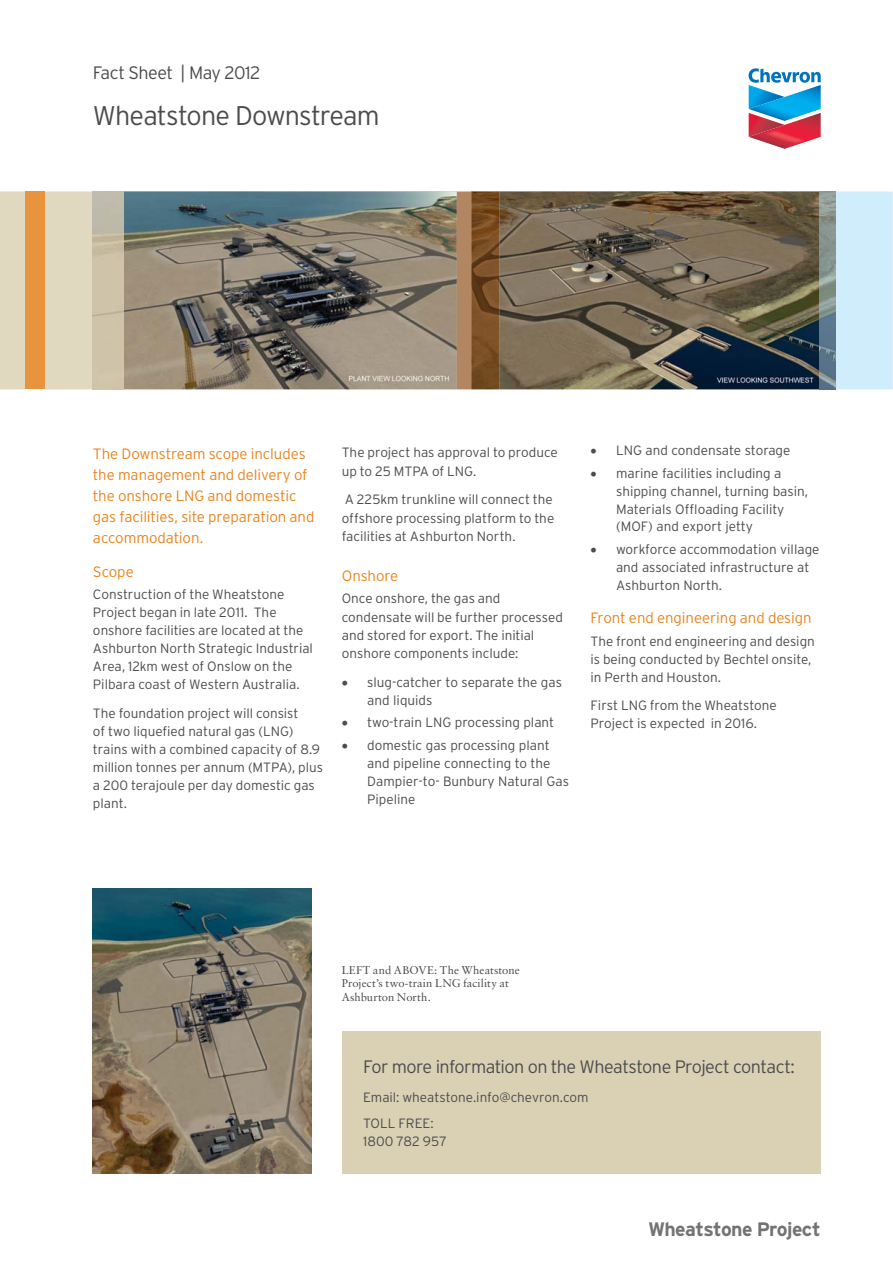
<style>
.page{position:relative;width:893px;height:1263px;background:#fff}
.page>*{position:absolute;margin:0;border:0;box-sizing:border-box;transform-origin:0 0}
.t1{font:300 27px "Interstate";letter-spacing:-.03em;color:#4c4c4e}
.t2{font:700 19.5px "Interstate";letter-spacing:-.03em;color:#717375}
.t3{font:300 18px "Interstate";letter-spacing:-.025em;color:#4c4c4e}
.t4{font:300 15px/21px "Interstate";letter-spacing:-.005em;color:#e9841d}
.t5{font:300 13.5px/18px "Interstate";color:#4c4c4e}
.t6{font:11.25px/13.5px "Sabon";letter-spacing:.01em;color:#4c4c4e}
</style>
<div class="page">
<div style="left:342px;top:1031px;width:479px;height:142px;background:#dad0b4"></div>
<img style="left:93px;top:889px;width:219px;height:284px">
<svg style="left:748px;top:68px;width:73px;height:81px"></svg>
<img style="left:123px;top:192px;width:334px;height:197px">
<img style="left:499px;top:192px;width:320px;height:197px">
<div style="left:0;top:192px;width:93px;height:197px;background:#e1d8c0"></div>
<div style="left:26px;top:192px;width:19px;height:197px;background:#e8943e"></div>
<div style="left:835px;top:192px;width:58px;height:197px;background:#d0edfc"></div>
<img style="left:819px;top:192px;width:16px;height:197px">
<div style="left:457px;top:192px;width:14px;height:197px;background:#b28660"></div>
<img style="left:471px;top:192px;width:28px;height:197px">
<h3 class="t3" style="left:93px;top:65px;width:169px">Fact Sheet | May 2012</h3>
<h1 class="t1" style="left:93px;top:105px;width:288px">Wheatstone Downstream</h1>
<p class="t4" style="left:93px;top:444px;width:223px">The Downstream scope includes the management and delivery of the onshore LNG and domestic gas facilities, site preparation and accommodation.</p>
<p class="t4" style="left:93px;top:562px;width:42px">Scope</p>
<p class="t5" style="left:93px;top:586px;width:221px">Construction of the Wheatstone Project began in late 2011. The onshore facilities are located at the Ashburton North Strategic Industrial Area, 12km west of Onslow on the Pilbara coast of Western Australia.</p>
<p class="t5" style="left:93px;top:706px;width:232px">The foundation project will consist<br>of two liquefied natural gas (LNG) trains with a combined capacity of 8.9 million tonnes per annum (MTPA), plus a 200 terajoule per day domestic gas plant.</p>
<p class="t5" style="left:342px;top:445px;width:218px">The project has approval to produce up to 25 MTPA of LNG.</p>
<p class="t5" style="left:342px;top:492px;width:214px;text-align:justify">A 225km trunkline will connect the offshore processing platform to the facilities at Ashburton North.</p>
<p class="t4" style="left:342px;top:566px;width:58px">Onshore</p>
<p class="t5" style="left:342px;top:591px;width:223px">Once onshore, the gas and condensate will be further processed and stored for export. The initial onshore components include:</p>
<p class="t5" style="left:367px;top:674px;width:196px">slug-catcher to separate the gas and liquids</p>
<p class="t5" style="left:367px;top:713px;width:189px;line-height:22.4px">two-train LNG processing plant domestic gas processing plant</p>
<p class="t5" style="left:367px;top:755px;width:203px">and pipeline connecting to the<br>Dampier-to- Bunbury Natural Gas<br>Pipeline</p>
<p class="t5" style="left:616px;top:441px;width:176px;line-height:22.2px">LNG and condensate storage marine facilities including a</p>
<p class="t5" style="left:616px;top:483px;width:193px">shipping channel, turning basin,<br>Materials Offloading Facility (MOF) and export jetty</p>
<p class="t5" style="left:616px;top:541px;width:205px">workforce accommodation village and associated infrastructure at<br>Ashburton North.</p>
<p class="t4" style="left:590px;top:609px;width:223px">Front end engineering and design</p>
<p class="t5" style="left:590px;top:633px;width:226px">The front end engineering and design is being conducted by Bechtel onsite, in Perth and Houston.</p>
<p class="t5" style="left:590px;top:698px;width:188px">First LNG from the Wheatstone<br>Project is expected in 2016.</p>
<p class="t6" style="left:342px;top:964px;width:180px">LEFT and ABOVE: The Wheatstone<br>Project’s two-train LNG facility at<br>Ashburton North.</p>
<h3 class="t3" style="left:363px;top:1060px;width:433px">For more information on the Wheatstone Project contact:</h3>
<p class="t5" style="left:363px;top:1085px;width:227px;line-height:26.5px">Email: wheatstone.info@chevron.com<br>TOLL FREE:</p>
<p class="t5" style="left:363px;top:1134px;width:85px">1800 782 957</p>
<h2 class="t2" style="left:648px;top:1218px;width:174px">Wheatstone Project</h2>
</div>
